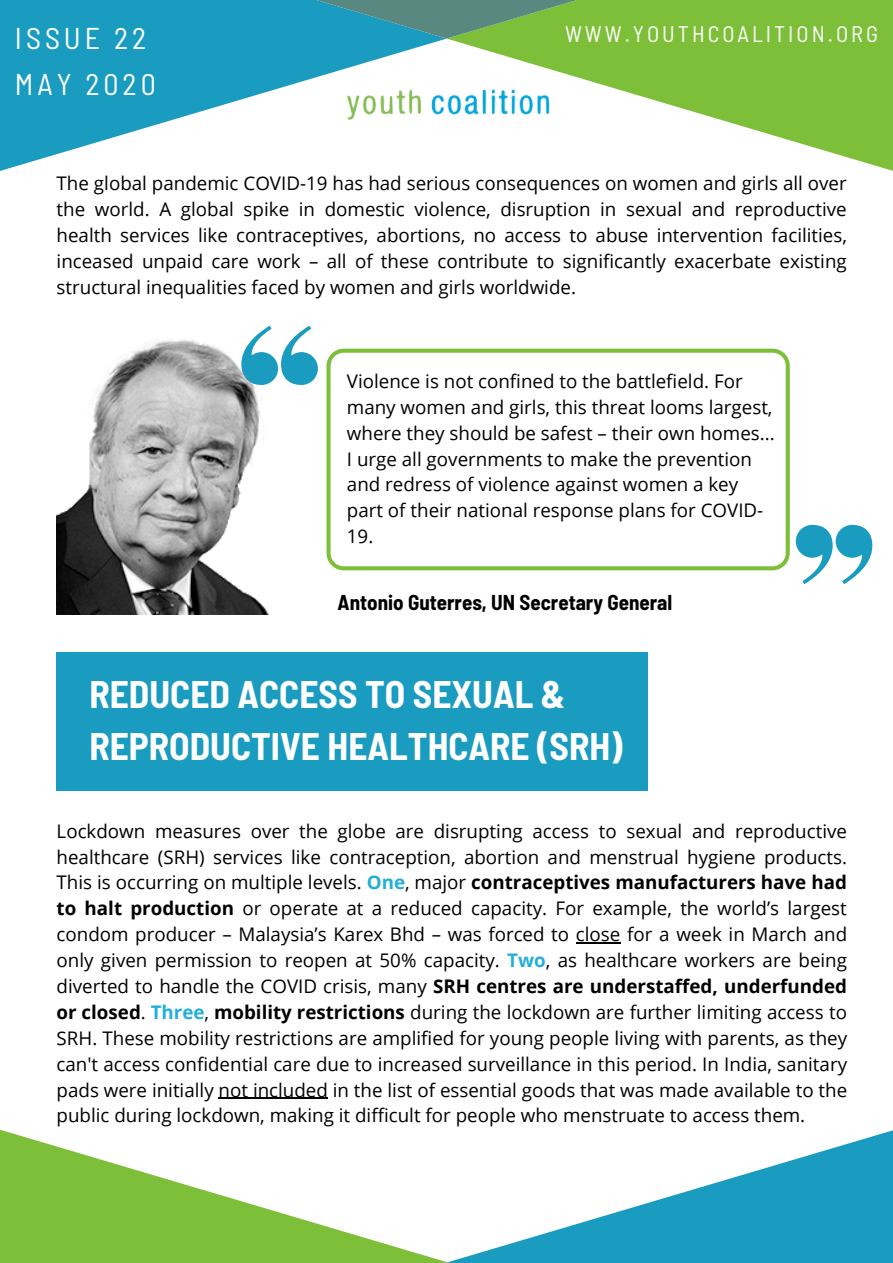
<style>
.page{position:relative;width:893px;height:1263px;background:#fff}
.page>*{position:absolute;margin:0;border:0;box-sizing:border-box;transform-origin:0 0}
.t1{font:700 semi-condensed 37.5px/52.3px "Barlow";color:#fff}
.t2{font:semi-condensed 30px/46.1px "Barlow";letter-spacing:.13em;color:#fff}
.t3{font:semi-condensed 22.5px "Barlow";letter-spacing:.13em;color:#fff}
.t4{font:700 semi-condensed 21px "Barlow";color:#000}
.t5{font:18.75px/25.9px "Open Sans";color:#000;text-align:justify}
.s1{font-weight:700;color:#23aedb}
.s2{font-weight:700}
</style>
<div class="page">
<svg style="left:0;top:0;width:445px;height:171px;fill:#199cc0"></svg>
<svg style="left:448px;top:0;width:445px;height:171px;fill:#7ebf39"></svg>
<svg style="left:233px;top:0;width:427px;height:39px;background:#4fa27d"></svg>
<svg style="left:449px;top:1130px;width:444px;height:133px"></svg>
<svg style="left:0;top:1097px;width:446px;height:166px"></svg>
<svg style="left:232px;top:1262px;width:430px;height:1px"></svg>
<img style="left:338px;top:89px;width:219px;height:33px">
<div style="left:57px;top:652px;width:591px;height:139px;background:#199cc0"></div>
<hr style="left:576px;top:942px;width:44px;height:2px;background:#000">
<hr style="left:219px;top:1097px;width:109px;height:2px;background:#000">
<svg style="left:258px;top:326px;width:54px;height:8px"></svg>
<svg style="left:337px;top:349px;width:453px;height:221px"></svg>
<svg style="left:796px;top:525px;width:76px;height:59px"></svg>
<img style="left:57px;top:334px;width:280px;height:280px">
<h2 class="t2" style="left:15px;top:14px;width:142px">ISSUE 22<br>MAY 2020</h2>
<p class="t3" style="left:565px;top:20px;width:314px">WWW.YOUTHCOALITION.ORG</p>
<p class="t5" style="left:57px;top:170px;width:792px">The global pandemic COVID-19 has had serious consequences on women and girls all over the world. A global spike in domestic violence, disruption in sexual and reproductive health services like contraceptives, abortions, no access to abuse intervention facilities, inceased unpaid care work – all of these contribute to significantly exacerbate existing structural inequalities faced by women and girls worldwide.</p>
<p class="t5" style="left:347px;top:368px;width:429px;text-align:left">Violence is not confined to the battlefield. For many women and girls, this threat looms largest, where they should be safest – their own homes...<br>I urge all governments to make the prevention and redress of violence against women a key part of their national response plans for COVID-19.</p>
<p class="t4" style="left:338px;top:589px;width:336px">Antonio Guterres, UN Secretary General</p>
<h1 class="t1" style="left:89px;top:666px;width:535px">REDUCED ACCESS TO SEXUAL &amp;<br>REPRODUCTIVE HEALTHCARE (SRH)</h1>
<p class="t5" style="left:57px;top:817px;width:792px">Lockdown measures over the globe are disrupting access to sexual and reproductive healthcare (SRH) services like contraception, abortion and menstrual hygiene products.<br>This is occurring on multiple levels. <span class="s1">One</span>, major <span class="s2">contraceptives manufacturers have had to halt production</span> or operate at a reduced capacity. For example, the world’s largest condom producer – Malaysia’s Karex Bhd – was forced to close for a week in March and only given permission to reopen at 50% capacity. <span class="s1">Two</span>, as healthcare workers are being diverted to handle the COVID crisis, many <span class="s2">SRH centres are understaffed, underfunded or closed</span>. <span class="s1">Three</span>, <span class="s2">mobility restrictions</span> during the lockdown are further limiting access to SRH. These mobility restrictions are amplified for young people living with parents, as they can't access confidential care due to increased surveillance in this period. In India, sanitary pads were initially not included in the list of essential goods that was made available to the public during lockdown, making it difficult for people who menstruate to access them.</p>
</div>
